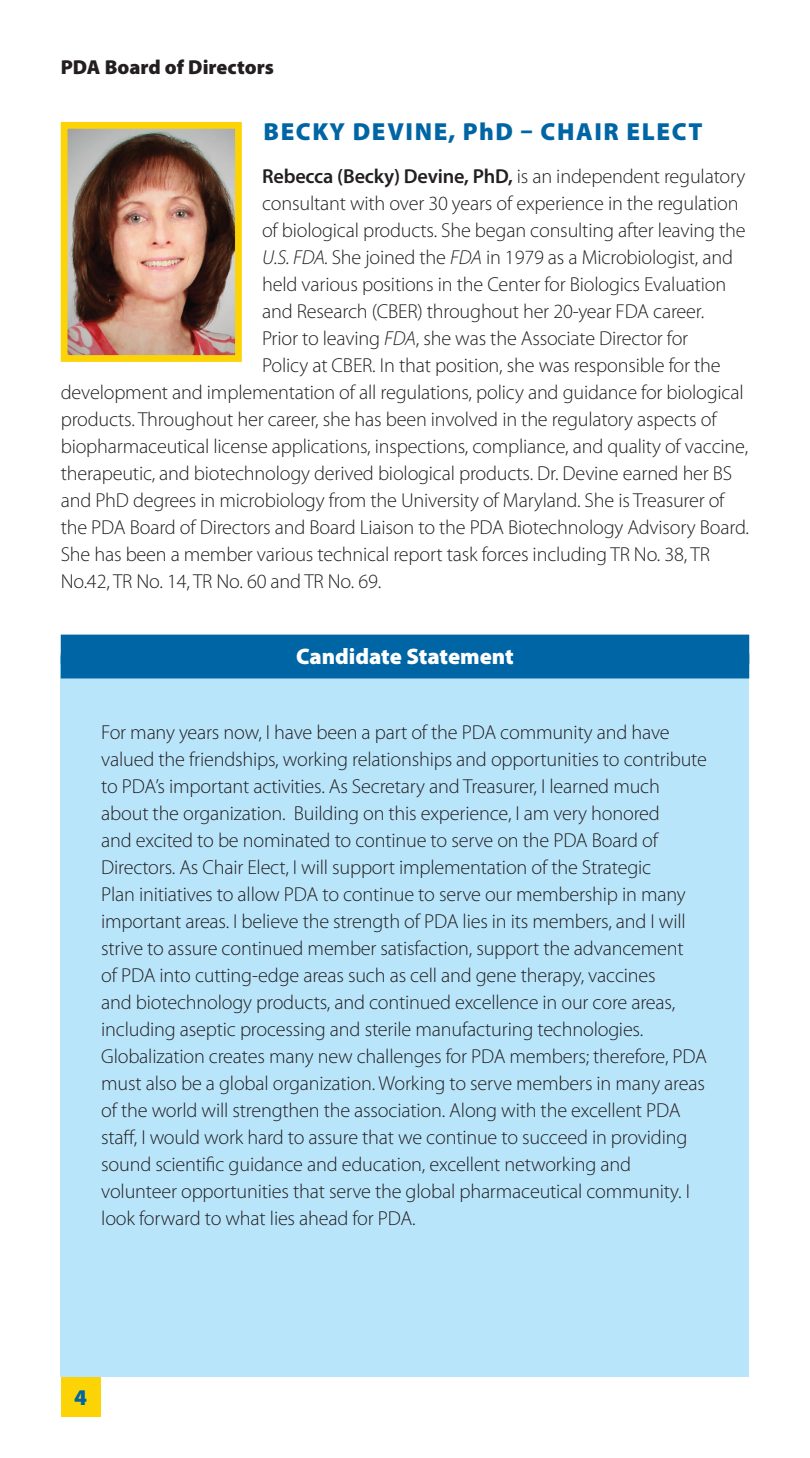
<style>
.page{position:relative;width:810px;height:1458px;background:#fff}
.page>*{position:absolute;margin:0;border:0;box-sizing:border-box;transform-origin:0 0}
.t1{font:900 24.75px "Myriad Pro";letter-spacing:.065em;color:#0065a4}
.t2{font:900 22.5px "Myriad Pro";color:#fff}
.t3{font:900 22.5px "Myriad Pro";color:#0065a4}
.t4{font:300 20.25px/27px "Myriad Pro";letter-spacing:-.01em;color:#231f20}
.t5{font:600 20.25px "Myriad Pro";letter-spacing:-.01em;color:#231f20}
.t6{font:900 20.25px "Myriad Pro";color:#231f20}
.s1{font-weight:300}
.s2{font-style:italic}
</style>
<div class="page">
<div style="left:61px;top:1377px;width:40px;height:40px;background:#fcd406"></div>
<div style="left:61px;top:656px;width:688px;height:721px;background:#b9e5fa"></div>
<div style="left:61px;top:635px;width:688px;height:29px;background:#0065a4"></div>
<div style="left:61px;top:654px;width:688px;height:24px;background:#0065a4"></div>
<img style="left:69px;top:130px;width:165px;height:224px">
<div style="left:61px;top:122px;width:181px;height:240px;border:7px solid #fcd406"></div>
<p class="t6" style="left:61px;top:53px;width:215px">PDA Board of Directors</p>
<p class="t1" style="left:263px;top:115px;width:441px">BECKY DEVINE, PhD – CHAIR ELECT</p>
<p class="t5" style="left:262px;top:164px;width:485px">Rebecca (Becky) Devine, PhD, <span class="s1">is an independent regulatory</span></p>
<p class="t4" style="left:262px;top:190px;width:478px">consultant with over 30 years of experience in the regulation</p>
<p class="t4" style="left:262px;top:217px;width:485px">of biological products. She began consulting after leaving the</p>
<p class="t4" style="left:262px;top:244px;width:473px"><span class="s2">U.S. FDA.</span> She joined the <span class="s2">FDA</span> in 1979 as a Microbiologist, and</p>
<p class="t4" style="left:262px;top:271px;width:466px">held various positions in the Center for Biologics Evaluation</p>
<p class="t4" style="left:262px;top:298px;width:444px">and Research (CBER) throughout her 20-year FDA career.</p>
<p class="t4" style="left:262px;top:325px;width:428px">Prior to leaving <span class="s2">FDA</span>, she was the Associate Director for</p>
<p class="t4" style="left:262px;top:352px;width:460px">Policy at CBER. In that position, she was responsible for the</p>
<p class="t4" style="left:61px;top:379px;width:684px">development and implementation of all regulations, policy and guidance for biological</p>
<p class="t4" style="left:61px;top:406px;width:658px">products. Throughout her career, she has been involved in the regulatory aspects of</p>
<p class="t4" style="left:61px;top:433px;width:689px">biopharmaceutical license applications, inspections, compliance, and quality of vaccine,</p>
<p class="t4" style="left:61px;top:460px;width:673px">therapeutic, and biotechnology derived biological products. Dr. Devine earned her BS</p>
<p class="t4" style="left:61px;top:487px;width:665px">and PhD degrees in microbiology from the University of Maryland. She is Treasurer of</p>
<p class="t4" style="left:61px;top:514px;width:690px">the PDA Board of Directors and Board Liaison to the PDA Biotechnology Advisory Board.</p>
<p class="t4" style="left:61px;top:541px;width:651px">She has been a member various technical report task forces including TR No. 38, TR</p>
<p class="t4" style="left:61px;top:568px;width:322px">No.42, TR No. 14, TR No. 60 and TR No. 69.</p>
<p class="t2" style="left:296px;top:641px;width:219px">Candidate Statement</p>
<p class="t4" style="left:101px;top:719px;width:607px">For many years now, I have been a part of the PDA community and have valued the friendships, working relationships and opportunities to contribute to PDA’s important activities. As Secretary and Treasurer, I learned much about the organization. Building on this experience, I am very honored<br>and excited to be nominated to continue to serve on the PDA Board of Directors. As Chair Elect, I will support implementation of the Strategic<br>Plan initiatives to allow PDA to continue to serve our membership in many important areas. I believe the strength of PDA lies in its members, and I will strive to assure continued member satisfaction, support the advancement<br>of PDA into cutting-edge areas such as cell and gene therapy, vaccines<br>and biotechnology products, and continued excellence in our core areas, including aseptic processing and sterile manufacturing technologies.<br>Globalization creates many new challenges for PDA members; therefore, PDA must also be a global organization. Working to serve members in many areas of the world will strengthen the association. Along with the excellent PDA staff, I would work hard to assure that we continue to succeed in providing sound scientific guidance and education, excellent networking and volunteer opportunities that serve the global pharmaceutical community. I look forward to what lies ahead for PDA.</p>
<p class="t3" style="left:74px;top:1383px;width:14px">4</p>
</div>
